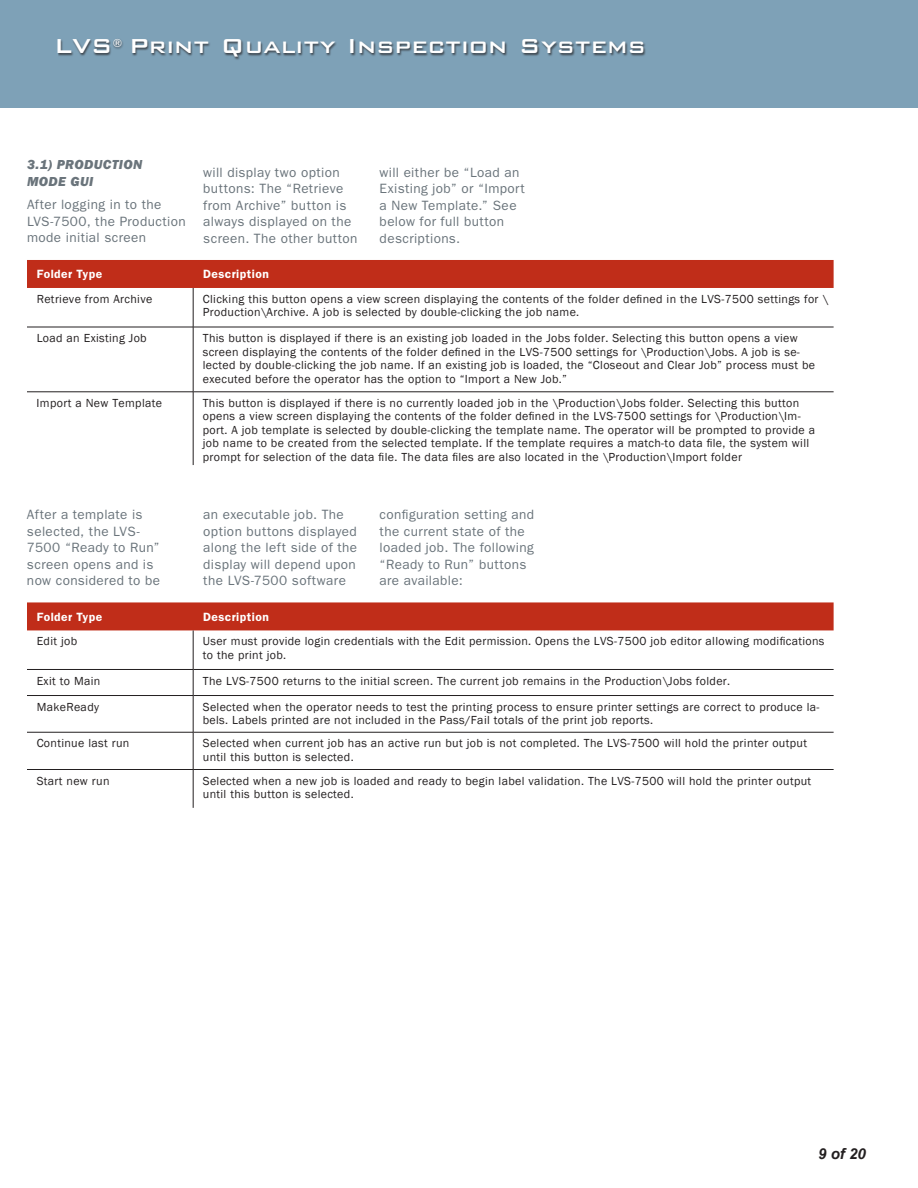
<style>
.page{position:relative;width:918px;height:1188px;background:#fff}
.page>*{position:absolute;margin:0;border:0;box-sizing:border-box;transform-origin:0 0}
.t1{font:500 27px "Bank Gothic BT";color:#fff}
.t2{font:italic 700 15px "Arial";color:#231f20}
.t3{font:13.5px/16.5px "ITC Franklin Gothic Std";letter-spacing:.03em;color:#6a747b}
.t4{font:13.5px/16.5px "ITC Franklin Gothic Std Hvy It";letter-spacing:.03em;color:#6a747b}
.t5{font:12px/13.5px "Franklin Gothic";letter-spacing:.03em;color:#231f20}
.t6{font:600 12px "ITC Franklin Gothic Std";letter-spacing:.035em;color:#fff}
.t7{font:500 11.4px "Bank Gothic BT";color:#fff}
</style>
<div class="page">
<div style="left:0;top:0;width:918px;height:108px;background:#7ea1b7"></div>
<div style="left:27px;top:260px;width:807px;height:28px;background:#c02d19"></div>
<hr style="left:27px;top:327px;width:166px;height:1px;background:#231f20">
<hr style="left:193px;top:327px;width:641px;height:1px;background:#231f20">
<hr style="left:27px;top:392px;width:166px;height:1px;background:#231f20">
<hr style="left:193px;top:392px;width:641px;height:1px;background:#231f20">
<hr style="left:193px;top:288px;width:1px;height:39px;background:#231f20">
<hr style="left:193px;top:327px;width:1px;height:65px;background:#231f20">
<hr style="left:193px;top:392px;width:1px;height:73px;background:#231f20">
<div style="left:27px;top:602px;width:807px;height:28px;background:#c02d19"></div>
<hr style="left:27px;top:669px;width:166px;height:1px;background:#231f20">
<hr style="left:193px;top:669px;width:641px;height:1px;background:#231f20">
<hr style="left:27px;top:695px;width:166px;height:1px;background:#231f20">
<hr style="left:193px;top:695px;width:641px;height:1px;background:#231f20">
<hr style="left:27px;top:732px;width:166px;height:1px;background:#231f20">
<hr style="left:193px;top:732px;width:641px;height:1px;background:#231f20">
<hr style="left:193px;top:630px;width:1px;height:39px;background:#231f20">
<svg style="left:193px;top:669px;width:1px;height:27px"></svg>
<hr style="left:193px;top:696px;width:1px;height:36px;background:#231f20">
<hr style="left:193px;top:732px;width:1px;height:37px;background:#231f20">
<hr style="left:27px;top:769px;width:166px;height:1px;background:#231f20">
<hr style="left:193px;top:769px;width:641px;height:1px;background:#231f20">
<hr style="left:193px;top:770px;width:1px;height:38px;background:#231f20">
<div style="left:58px;top:38px;width:588px;height:22px;background:#231f20;opacity:.7"></div>
<h1 class="t1" style="left:54px;top:32px;width:60px">LVS</h1>
<p class="t7" style="left:113px;top:38px;width:11px">®</p>
<h1 class="t1" style="left:129px;top:32px;width:518px">Print Quality Inspection Systems</h1>
<p class="t4" style="left:27px;top:157px;width:117px">3.1) PRODUCTION<br>MODE GUI</p>
<p class="t3" style="left:27px;top:196px;width:160px">After logging in to the<br>LVS-7500, the Production mode initial screen</p>
<p class="t3" style="left:203px;top:164px;width:156px">will display two option buttons: The “Retrieve from Archive” button is always displayed on the screen. The other button</p>
<p class="t3" style="left:380px;top:164px;width:147px">will either be “Load an<br>Existing job” or “Import a New Template.” See below for full button descriptions.</p>
<p class="t6" style="left:37px;top:267px;width:67px">Folder Type</p>
<p class="t6" style="left:203px;top:267px;width:67px">Description</p>
<p class="t5" style="left:37px;top:292px;width:117px">Retrieve from Archive</p>
<p class="t5" style="left:203px;top:292px;width:627px">Clicking this button opens a view screen displaying the contents of the folder defined in the LVS-7500 settings for \<br>Production\Archive. A job is selected by double-clicking the job name.</p>
<p class="t5" style="left:37px;top:332px;width:112px">Load an Existing Job</p>
<p class="t5" style="left:203px;top:332px;width:614px">This button is displayed if there is an existing job loaded in the Jobs folder. Selecting this button opens a view screen displaying the contents of the folder defined in the LVS-7500 settings for \Production\Jobs. A job is se&shy;lected by double-clicking the job name. If an existing job is loaded, the “Closeout and Clear Job” process must be executed before the operator has the option to “Import a New Job.”</p>
<p class="t5" style="left:37px;top:396px;width:127px">Import a New Template</p>
<p class="t5" style="left:203px;top:396px;width:614px">This button is displayed if there is no currently loaded job in the \Production\Jobs folder. Selecting this button opens a view screen displaying the contents of the folder defined in the LVS-7500 settings for \Production\Im&shy;port. A job template is selected by double-clicking the template name. The operator will be prompted to provide a job name to be created from the selected template. If the template requires a match-to data file, the system will prompt for selection of the data file. The data files are also located in the \Production\Import folder</p>
<p class="t3" style="left:27px;top:507px;width:135px">After a template is selected, the LVS-<br>7500 “Ready to Run” screen opens and is now considered to be</p>
<p class="t3" style="left:203px;top:507px;width:155px">an executable job. The option buttons displayed along the left side of the display will depend upon the LVS-7500 software</p>
<p class="t3" style="left:380px;top:507px;width:156px">configuration setting and the current state of the loaded job. The following “Ready to Run” buttons are available:</p>
<p class="t6" style="left:37px;top:609px;width:67px">Folder Type</p>
<p class="t6" style="left:203px;top:609px;width:67px">Description</p>
<p class="t5" style="left:37px;top:635px;width:42px">Edit job</p>
<p class="t5" style="left:203px;top:635px;width:623px">User must provide login credentials with the Edit permission. Opens the LVS-7500 job editor allowing modifications to the print job.</p>
<p class="t5" style="left:37px;top:674px;width:65px">Exit to Main</p>
<p class="t5" style="left:203px;top:674px;width:529px">The LVS-7500 returns to the initial screen. The current job remains in the Production\Jobs folder.</p>
<p class="t5" style="left:37px;top:700px;width:64px">MakeReady</p>
<p class="t5" style="left:203px;top:700px;width:618px">Selected when the operator needs to test the printing process to ensure printer settings are correct to produce la&shy;bels. Labels printed are not included in the Pass/Fail totals of the print job reports.</p>
<p class="t5" style="left:37px;top:737px;width:94px">Continue last run</p>
<p class="t5" style="left:203px;top:737px;width:606px">Selected when current job has an active run but job is not completed. The LVS-7500 will hold the printer output until this button is selected.</p>
<p class="t5" style="left:37px;top:774px;width:74px">Start new run</p>
<p class="t5" style="left:203px;top:774px;width:610px">Selected when a new job is loaded and ready to begin label validation. The LVS-7500 will hold the printer output until this button is selected.</p>
<p class="t2" style="left:818px;top:1144px;width:49px">9 of 20</p>
</div>
